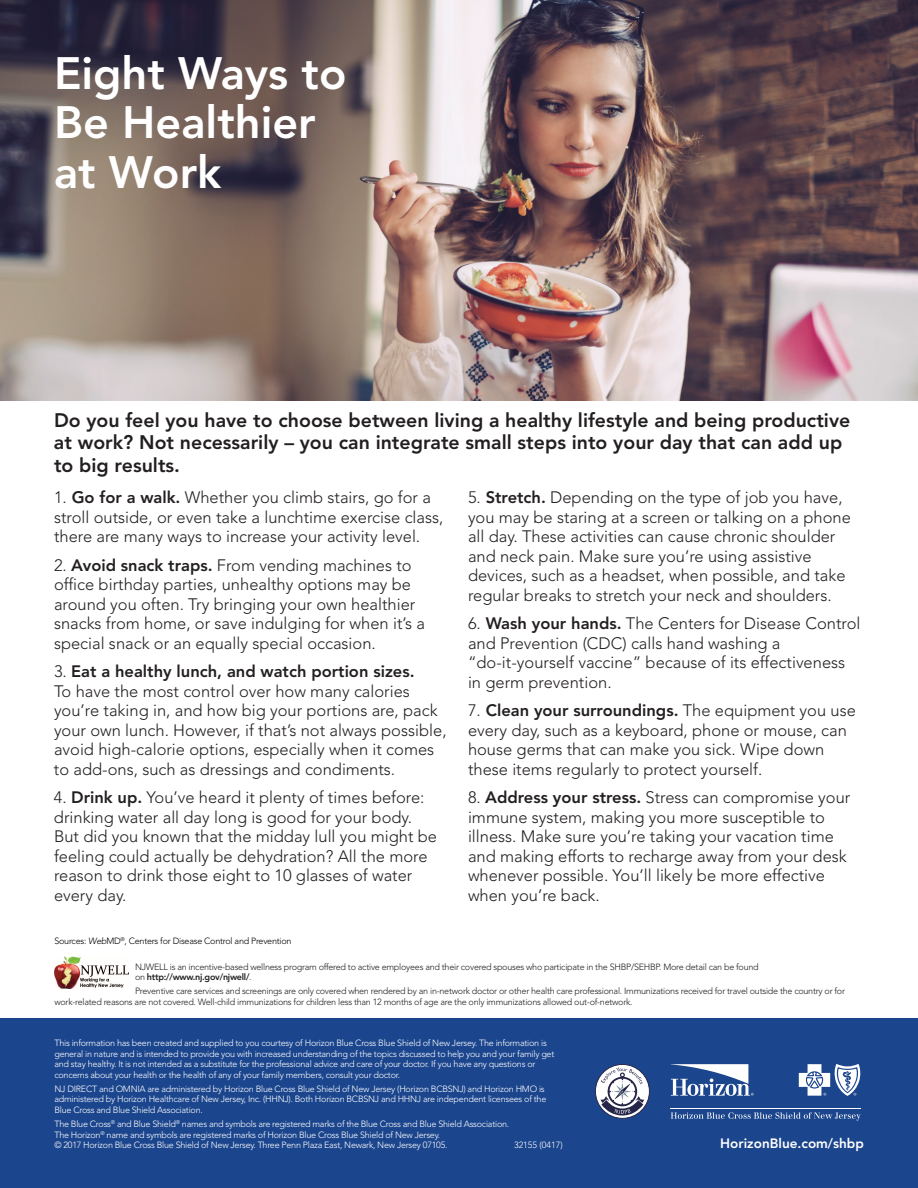
<style>
.page{position:relative;width:918px;height:1188px;background:#fff}
.page>*{position:absolute;margin:0;border:0;box-sizing:border-box;transform-origin:0 0}
.t1{font:800 45px/49.5px "Avenir";color:#fff}
.t2{font:800 19.5px/22.5px "Avenir";color:#231f20}
.t3{font:300 16.5px/19.5px "Avenir";color:#231f20}
.t4{font:800 13.5px "Avenir";color:#fff}
.t5{font:300 9px/10.5px "Avenir";letter-spacing:-.03em;color:#fff}
.t6{font:300 9px/10.5px "Avenir";letter-spacing:-.03em;color:#231f20}
.t7{font:300 9px "Avenir";letter-spacing:-.03em;color:#000}
.t8{font:300 9px "Avenir";letter-spacing:-.005em;color:#fff}
.s1{font-weight:800}
.s2{font-style:italic}
</style>
<div class="page">
<div style="left:0;top:1018px;width:918px;height:170px;background:#1b458d"></div>
<img style="left:0;top:0;width:918px;height:400px">
<svg style="left:671px;top:1112px;width:190px;height:9px"></svg>
<hr style="left:671px;top:1108px;width:190px;height:1px;background:#fff">
<svg style="left:671px;top:1064px;width:83px;height:32px"></svg>
<svg style="left:799px;top:1064px;width:62px;height:32px"></svg>
<svg style="left:595px;top:1064px;width:54px;height:54px"></svg>
<div style="left:595px;top:1064px;width:55px;height:55px;border:1px solid #262549;border-radius:50%"></div>
<svg style="left:600px;top:1067px;width:44px;height:49px;background:#acafbf"></svg>
<img style="left:54px;top:956px;width:74px;height:32px">
<h1 class="t1" style="left:54px;top:48px;width:294px">Eight Ways to<br>Be Healthier at Work</h1>
<p class="t2" style="left:54px;top:409px;width:798px">Do you feel you have to choose between living a healthy lifestyle and being productive at work? Not necessarily – you can integrate small steps into your day that can add up to big results.</p>
<p class="t3" style="left:54px;top:488px;width:391px">1. <span class="s1">Go for a walk.</span> Whether you climb stairs, go for a stroll outside, or even take a lunchtime exercise class, there are many ways to increase your activity level.</p>
<p class="t3" style="left:54px;top:555px;width:372px">2. <span class="s1">Avoid snack traps.</span> From vending machines to office birthday parties, unhealthy options may be around you often. Try bringing your own healthier snacks from home, or save indulging for when it’s a special snack or an equally special occasion.</p>
<p class="t3" style="left:54px;top:662px;width:394px">3. <span class="s1">Eat a healthy lunch, and watch portion sizes.<br></span>To have the most control over how many calories you’re taking in, and how big your portions are, pack your own lunch. However, if that’s not always possible, avoid high-calorie options, especially when it comes to add-ons, such as dressings and condiments.</p>
<p class="t3" style="left:54px;top:788px;width:385px">4. <span class="s1">Drink up.</span> You’ve heard it plenty of times before: drinking water all day long is good for your body.<br>But did you known that the midday lull you might be feeling could actually be dehydration? All the more reason to drink those eight to 10 glasses of water every day.</p>
<p class="t3" style="left:468px;top:488px;width:384px">5. <span class="s1">Stretch.</span> Depending on the type of job you have, you may be staring at a screen or talking on a phone all day. These activities can cause chronic shoulder and neck pain. Make sure you’re using assistive devices, such as a headset, when possible, and take regular breaks to stretch your neck and shoulders.</p>
<p class="t3" style="left:468px;top:614px;width:394px">6. <span class="s1">Wash your hands.</span> The Centers for Disease Control and Prevention (CDC) calls hand washing a “do-it-yourself vaccine” because of its effectiveness in germ prevention.</p>
<p class="t3" style="left:468px;top:701px;width:389px">7. <span class="s1">Clean your surroundings.</span> The equipment you use every day, such as a keyboard, phone or mouse, can house germs that can make you sick. Wipe down these items regularly to protect yourself.</p>
<p class="t3" style="left:468px;top:788px;width:384px">8. <span class="s1">Address your stress.</span> Stress can compromise your immune system, making you more susceptible to illness. Make sure you’re taking your vacation time and making efforts to recharge away from your desk whenever possible. You’ll likely be more effective when you’re back.</p>
<p class="t7" style="left:54px;top:935px;width:239px">Sources: <span class="s2">Web</span>MD<sup>®</sup>, Centers for Disease Control and Prevention</p>
<p class="t6" style="left:135px;top:961px;width:625px">NJWELL is an incentive-based wellness program offered to active employees and their covered spouses who participate in the SHBP/SEHBP. More detail can be found on <span class="s1">http://www.nj.gov/njwell/</span>.</p>
<p class="t6" style="left:54px;top:986px;width:792px;text-indent:81px">Preventive care services and screenings are only covered when rendered by an in-network doctor or other health care professional. Immunizations received for travel outside the country or for work-related reasons are not covered. Well-child immunizations for children less than 12 months of age are the only immunizations allowed out-of-network.</p>
<p class="t5" style="left:54px;top:1038px;width:501px">This information has been created and supplied to you courtesy of Horizon Blue Cross Blue Shield of New Jersey. The information is general in nature and is intended to provide you with increased understanding of the topics discussed to help you and your family get and stay healthy. It is not intended as a substitute for the professional advice and care of your doctor. If you have any questions or concerns about your health or the health of any of your family members, consult your doctor.</p>
<p class="t5" style="left:54px;top:1084px;width:493px">NJ DIRECT and OMNIA are administered by Horizon Blue Cross Blue Shield of New Jersey (Horizon BCBSNJ) and Horizon HMO is administered by Horizon Healthcare of New Jersey, Inc. (HHNJ). Both Horizon BCBSNJ and HHNJ are independent licensees of the<br>Blue Cross and Blue Shield Association.</p>
<p class="t5" style="left:54px;top:1119px;width:456px">The Blue Cross<sup>®</sup> and Blue Shield<sup>®</sup> names and symbols are registered marks of the Blue Cross and Blue Shield Association.<br>The Horizon<sup>®</sup> name and symbols are registered marks of Horizon Blue Cross Blue Shield of New Jersey.<br>© 2017 Horizon Blue Cross Blue Shield of New Jersey. Three Penn Plaza East, Newark, New Jersey 07105.</p>
<p class="t8" style="left:514px;top:1140px;width:50px">32155 (0417)</p>
<p class="t4" style="left:720px;top:1133px;width:145px">HorizonBlue.com/shbp</p>
</div>
